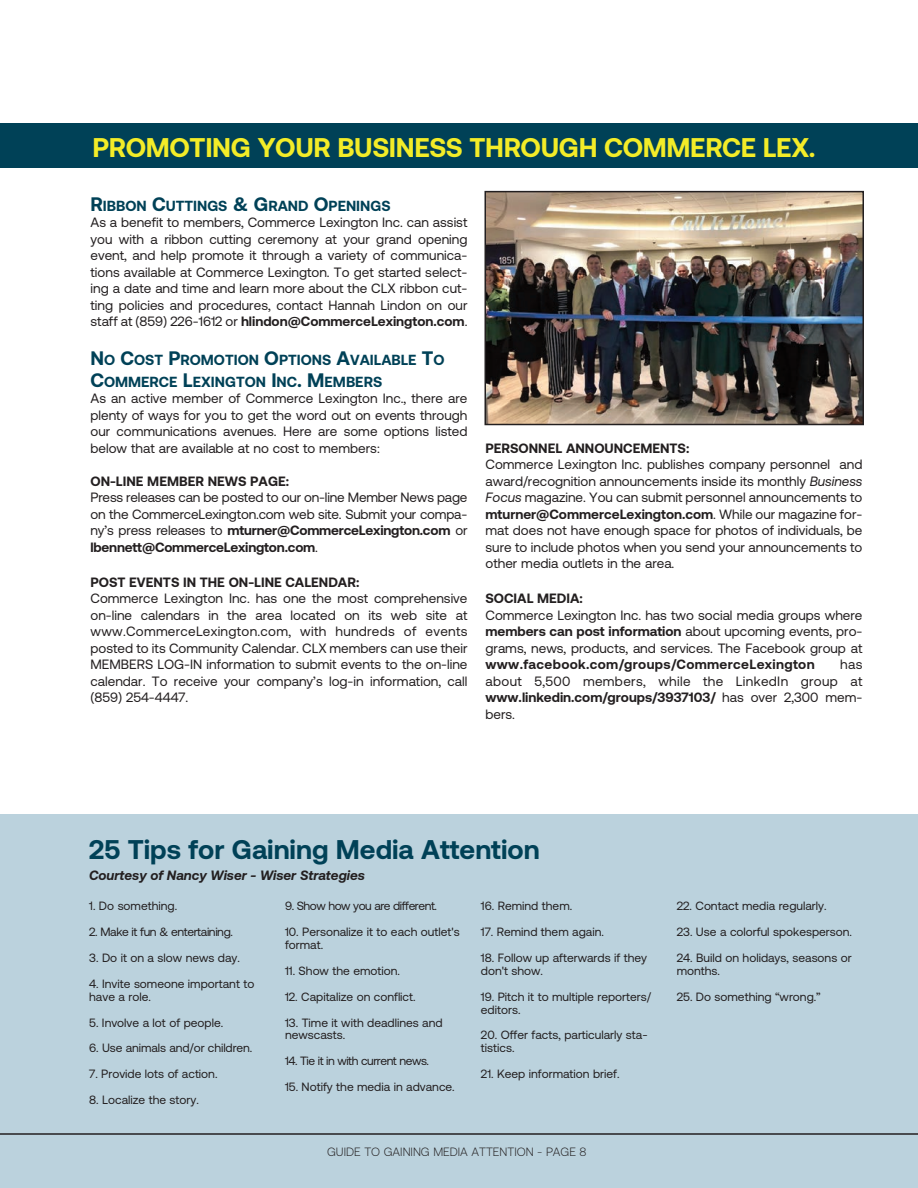
<style>
.page{position:relative;width:918px;height:1188px;background:#fff}
.page>*{position:absolute;margin:0;border:0;box-sizing:border-box;transform-origin:0 0}
.t1{font:700 27px "Aeonik";letter-spacing:-.015em;color:#f3ec28}
.t2{font:700 27px "Aeonik";color:#004157}
.t3{font:700 14.7px/21.9px "Aeonik";color:#004157}
.t4{font:13.5px/16.5px "Aeonik";color:#231f20;text-align:justify}
.t5{font:700 13.5px "Aeonik";color:#231f20}
.t6{font:italic 700 13.5px "Aeonik";color:#231f20}
.t7{font:12px/12.9px "Aeonik";color:#231f20}
.t8{font:12px "Aeonik";letter-spacing:-.035em;color:#231f20}
.t9{font:300 12px "Aeonik";color:#231f20}
.t10{font:12px "Aeonik";letter-spacing:-.03em;color:#231f20}
.s1{font-size:19.5px}
.s2{font-weight:700}
.s3{font-style:italic}
</style>
<div class="page">
<div style="left:0;top:814px;width:918px;height:374px;background:#bbd2dd"></div>
<hr style="left:0;top:1133px;width:918px;height:2px;background:#231f20">
<div style="left:0;top:123px;width:918px;height:45px;background:#004157"></div>
<img style="left:488px;top:194px;width:373px;height:228px">
<div style="left:485px;top:191px;width:379px;height:234px;border:2px solid #231f20"></div>
<p class="t1" style="left:92px;top:138px;width:725px">PROMOTING YOUR BUSINESS THROUGH COMMERCE LEX.</p>
<p class="t3" style="left:90px;top:196px;width:302px"><span class="s1">R</span>IBBON <span class="s1">C</span>UTTINGS <span class="s1">&amp; G</span>RAND <span class="s1">O</span>PENINGS</p>
<p class="t4" style="left:90px;top:216px;width:379px">As a benefit to members, Commerce Lexington Inc. can assist you with a ribbon cutting ceremony at your grand opening event, and help promote it through a variety of communica&shy;tions available at Commerce Lexington. To get started select&shy;ing a date and time and learn more about the CLX ribbon cut&shy;ting policies and procedures, contact Hannah Lindon on our staff at (859) 226-1612 or <span class="s2">hlindon@CommerceLexington.com</span>.</p>
<p class="t3" style="left:90px;top:350px;width:356px"><span class="s1">N</span>O <span class="s1">C</span>OST <span class="s1">P</span>ROMOTION <span class="s1">O</span>PTIONS <span class="s1">A</span>VAILABLE <span class="s1">T</span>O<br><span class="s1">C</span>OMMERCE <span class="s1">L</span>EXINGTON <span class="s1">I</span>NC<span class="s1">. M</span>EMBERS</p>
<p class="t4" style="left:90px;top:392px;width:378px">As an active member of Commerce Lexington Inc., there are plenty of ways for you to get the word out on events through our communications avenues. Here are some options listed below that are available at no cost to members:</p>
<p class="t5" style="left:90px;top:476px;width:200px">ON-LINE MEMBER NEWS PAGE:</p>
<p class="t4" style="left:90px;top:491px;width:379px">Press releases can be posted to our on-line Member News page on the CommerceLexington.com web site. Submit your compa&shy;ny’s press releases to <span class="s2">mturner@CommerceLexington.com</span> or <span class="s2">lbennett@CommerceLexington.com</span>.</p>
<p class="t5" style="left:91px;top:577px;width:270px">POST EVENTS IN THE ON-LINE CALENDAR:</p>
<p class="t4" style="left:91px;top:592px;width:379px">Commerce Lexington Inc. has one the most comprehensive on-line calendars in the area located on its web site at www.CommerceLexington.com, with hundreds of events posted to its Community Calendar. CLX members can use their MEMBERS LOG-IN information to submit events to the on-line calendar. To receive your company’s log-in information, call (859) 254-4447.</p>
<p class="t5" style="left:486px;top:443px;width:205px">PERSONNEL ANNOUNCEMENTS:</p>
<p class="t4" style="left:486px;top:458px;width:379px">Commerce Lexington Inc. publishes company personnel and award/recognition announcements inside its monthly <span class="s3">Business Focus</span> magazine. You can submit personnel announcements to <span class="s2">mturner@CommerceLexington.com</span>. While our magazine for&shy;mat does not have enough space for photos of individuals, be sure to include photos when you send your announcements to other media outlets in the area.</p>
<p class="t5" style="left:486px;top:594px;width:99px">SOCIAL MEDIA:</p>
<p class="t4" style="left:486px;top:608px;width:379px">Commerce Lexington Inc. has two social media groups where <span class="s2">members can post information</span> about upcoming events, pro&shy;grams, news, products, and services. The Facebook group at <span class="s2">www.facebook.com/groups/CommerceLexington</span></p>
<p class="t4" style="left:485px;top:658px;width:379px;text-indent:355px">has about 5,500 members, while the LinkedIn group at <span class="s2">www.linkedin.com/groups/3937103/</span> has over 2,300 mem&shy;bers.</p>
<p class="t2" style="left:89px;top:840px;width:452px">25 Tips for Gaining Media Attention</p>
<p class="t6" style="left:89px;top:871px;width:277px">Courtesy of Nancy Wiser - Wiser Strategies</p>
<p class="t7" style="left:89px;top:901px;width:89px">1. Do something.</p>
<p class="t10" style="left:89px;top:928px;width:145px">2. Make it fun &amp; entertaining.</p>
<p class="t7" style="left:89px;top:953px;width:152px">3. Do it on a slow news day.</p>
<p class="t7" style="left:89px;top:978px;width:167px">4. Invite someone important to have a role.</p>
<p class="t7" style="left:89px;top:1017px;width:135px">5. Involve a lot of people.</p>
<p class="t7" style="left:89px;top:1043px;width:165px">6. Use animals and/or children.</p>
<p class="t7" style="left:89px;top:1069px;width:130px">7. Provide lots of action.</p>
<p class="t7" style="left:89px;top:1094px;width:111px">8. Localize the story.</p>
<p class="t7" style="left:481px;top:901px;width:93px">16. Remind them.</p>
<p class="t7" style="left:481px;top:927px;width:124px">17. Remind them again.</p>
<p class="t7" style="left:481px;top:953px;width:168px">18. Follow up afterwards if they don't show.</p>
<p class="t7" style="left:481px;top:991px;width:172px">19. Pitch it to multiple reporters/ editors.</p>
<p class="t7" style="left:481px;top:1030px;width:168px">20. Offer facts, particularly sta&shy;tistics.</p>
<p class="t7" style="left:481px;top:1069px;width:140px">21. Keep information brief.</p>
<p class="t8" style="left:285px;top:902px;width:153px">9. Show how you are different.</p>
<p class="t7" style="left:285px;top:927px;width:176px">10. Personalize it to each outlet's format.</p>
<p class="t7" style="left:285px;top:965px;width:116px">11. Show the emotion.</p>
<p class="t7" style="left:285px;top:991px;width:132px">12. Capitalize on conflict.</p>
<p class="t7" style="left:285px;top:1017px;width:159px">13. Time it with deadlines and newscasts.</p>
<p class="t8" style="left:285px;top:1057px;width:145px">14. Tie it in with current news.</p>
<p class="t7" style="left:285px;top:1082px;width:171px">15. Notify the media in advance.</p>
<p class="t9" style="left:327px;top:1145px;width:261px">GUIDE TO GAINING MEDIA ATTENTION - PAGE 8</p>
<p class="t7" style="left:677px;top:901px;width:151px">22. Contact media regularly.</p>
<p class="t7" style="left:677px;top:927px;width:177px">23. Use a colorful spokesperson.</p>
<p class="t7" style="left:677px;top:953px;width:176px">24. Build on holidays, seasons or months.</p>
<p class="t7" style="left:677px;top:991px;width:146px">25. Do something “wrong.”</p>
</div>
